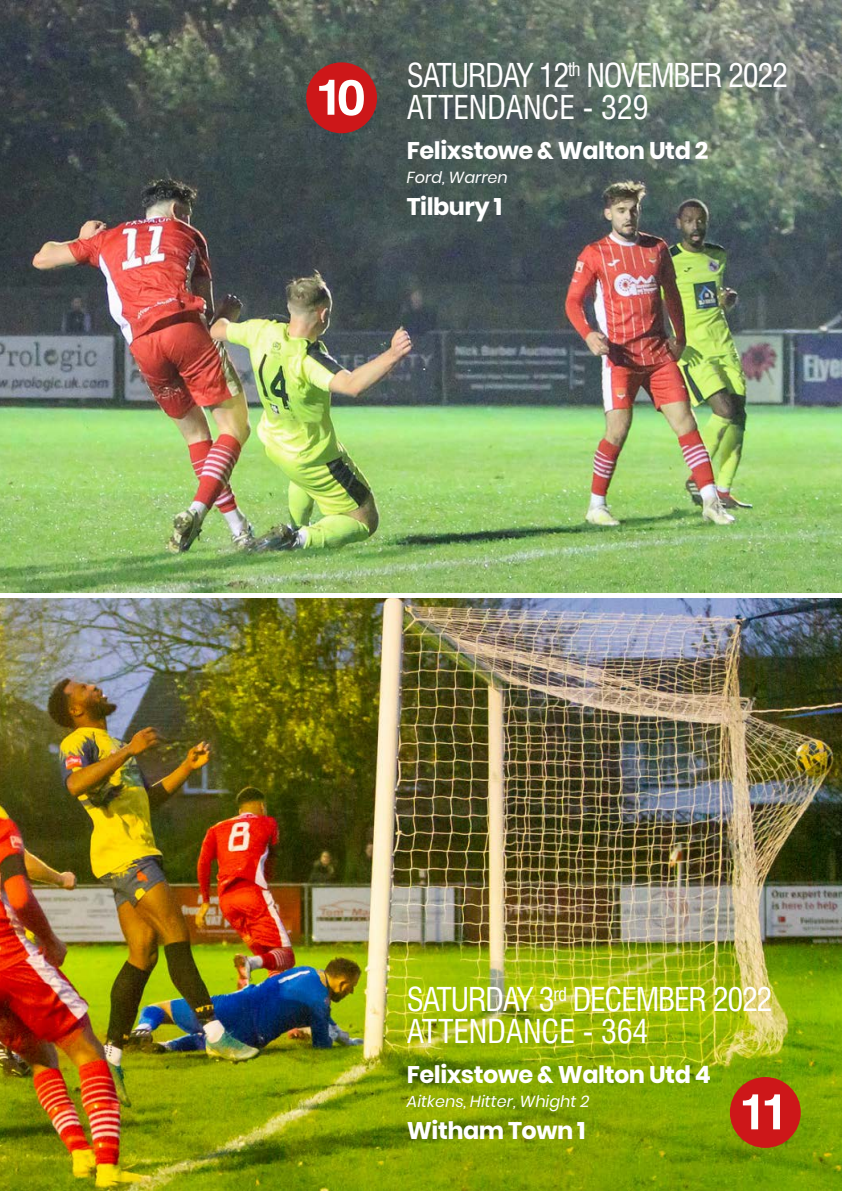
<style>
.page{position:relative;width:842px;height:1191px;background:#fff}
.page>*{position:absolute;margin:0;border:0;box-sizing:border-box;transform-origin:0 0}
.t1{font:700 50px "Swiss 721 BT";color:#fff}
.t2{font:condensed 32px/32px "Swiss 721 BT";letter-spacing:-.04em;color:#fff}
.t3{font:700 24px "Poppins";letter-spacing:-.02em;color:#fff}
.t4{font:italic 16px "Poppins";color:#fff}
</style>
<div class="page">
<img style="left:0;top:0;width:842px;height:592px">
<img style="left:0;top:598px;width:842px;height:593px">
<div style="left:306px;top:62px;width:71px;height:71px;background:#cd1719;border-radius:50%"></div>
<div style="left:730px;top:1077px;width:71px;height:70px;background:#cd1719;border-radius:50%"></div>
<h1 class="t1" style="left:315px;top:66px;width:52px">10</h1>
<p class="t2" style="left:407px;top:59px;width:383px">SATURDAY 12<sup>th</sup> NOVEMBER 2022<br>ATTENDANCE - 329</p>
<p class="t3" style="left:407px;top:136px;width:303px">Felixstowe &amp; Walton Utd 2</p>
<p class="t4" style="left:407px;top:168px;width:103px">Ford, Warren</p>
<p class="t3" style="left:407px;top:192px;width:97px">Tilbury 1</p>
<p class="t2" style="left:407px;top:983px;width:367px">SATURDAY 3<sup>rd</sup> DECEMBER 2022<br>ATTENDANCE - 364</p>
<p class="t3" style="left:407px;top:1061px;width:306px">Felixstowe &amp; Walton Utd 4</p>
<p class="t4" style="left:407px;top:1092px;width:184px">Aitkens, Hitter, Whight 2</p>
<p class="t3" style="left:407px;top:1117px;width:180px">Witham Town 1</p>
<h1 class="t1" style="left:739px;top:1081px;width:52px">11</h1>
</div>
